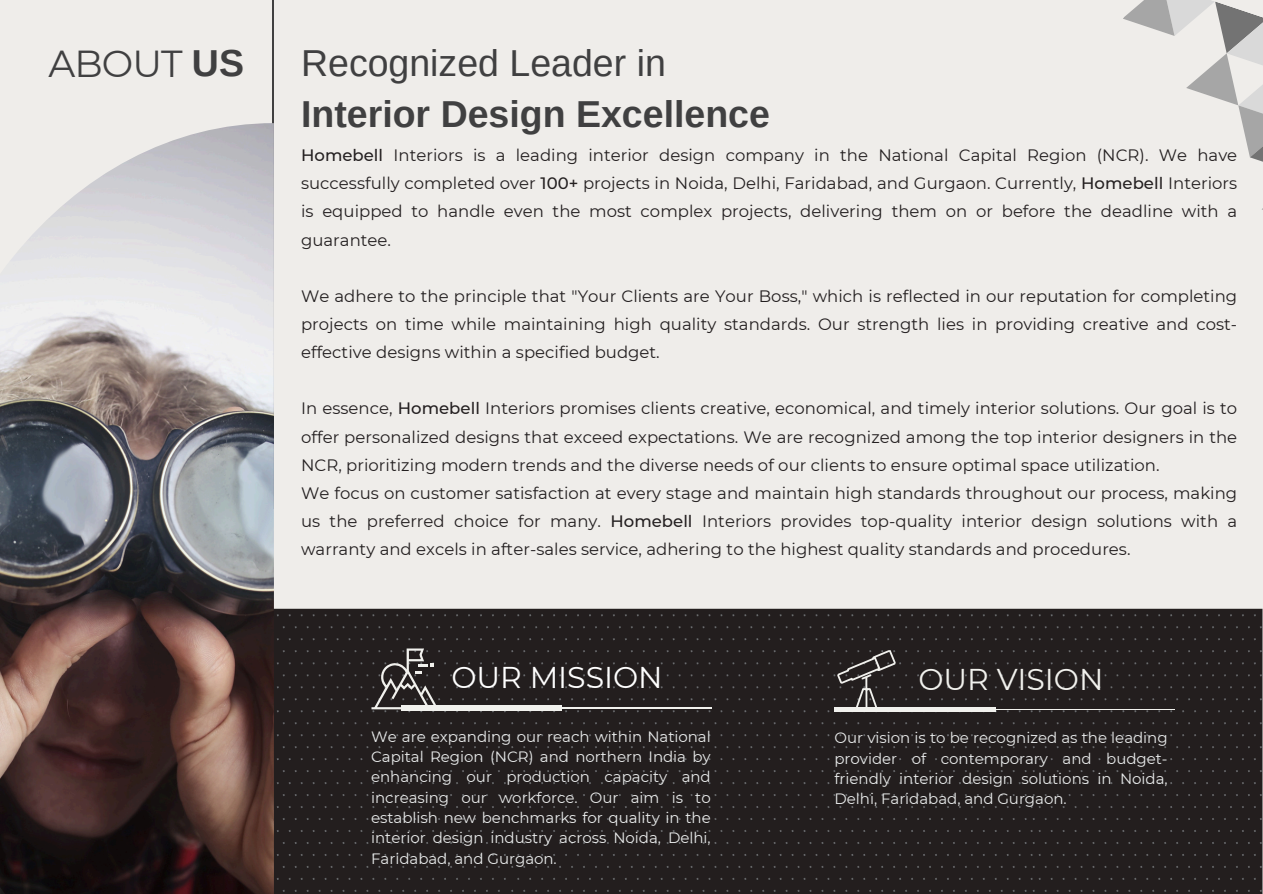
<style>
.page{position:relative;width:1263px;height:894px;background:#fff}
.page>*{position:absolute;margin:0;border:0;box-sizing:border-box;transform-origin:0 0}
.t1{font:700 37.5px "Arimo";color:#404041}
.t2{font:37.5px "Arimo";color:#404041}
.t3{font:37.5px "Montserrat";letter-spacing:-.025em;color:#404041}
.t4{font:30px "Montserrat";color:#fff}
.t5{font:30px "Montserrat";color:#f1f1ed}
.t6{font:16.5px/28.2px "Montserrat";color:#231f20;text-align:justify}
.t7{font:15px/20.2px "Montserrat";color:#e9ebeb;text-align:justify}
.s1{font-family:"Arimo";font-weight:700}
.s2{font-weight:500}
</style>
<div class="page">
<div style="left:0;top:0;width:1263px;height:893px;background:#efedea"></div>
<div style="left:274px;top:608px;width:989px;height:285px;background:#231e1e"></div>
<hr style="left:272px;top:0;width:2px;height:508px;background:#404041">
<div style="left:401px;top:705px;width:161px;height:5px;background:#f1f1ed"></div>
<hr style="left:449px;top:707px;width:262px;height:1px;background:#f1f1ed">
<svg style="left:371px;top:648px;width:69px;height:61px;background:#4e4a49"></svg>
<hr style="left:834px;top:707px;width:161px;height:4px;background:#f1f1ed">
<hr style="left:913px;top:709px;width:261px;height:1px;background:#f1f1ed">
<svg style="left:837px;top:650px;width:59px;height:57px;background:#3e3a3a"></svg>
<img style="left:0;top:123px;width:274px;height:770px">
<svg style="left:1123px;top:0;width:140px;height:210px"></svg>
<p class="t3" style="left:49px;top:40px;width:197px">ABOUT <span class="s1">US</span></p>
<p class="t2" style="left:301px;top:42px;width:366px">Recognized Leader in</p>
<p class="t1" style="left:301px;top:93px;width:470px">Interior Design Excellence</p>
<p class="t6" style="left:301px;top:141px;width:938px"><span class="s2">Homebell</span> Interiors is a leading interior design company in the National Capital Region (NCR). We have successfully completed over <span class="s2">100+</span> projects in Noida, Delhi, Faridabad, and Gurgaon. Currently, <span class="s2">Homebell</span> Interiors is equipped to handle even the most complex projects, delivering them on or before the deadline with a guarantee.</p>
<p class="t6" style="left:301px;top:282px;width:938px">We adhere to the principle that "Your Clients are Your Boss," which is reflected in our reputation for completing projects on time while maintaining high quality standards. Our strength lies in providing creative and cost&shy;effective designs within a specified budget.</p>
<p class="t6" style="left:301px;top:394px;width:938px">In essence, <span class="s2">Homebell</span> Interiors promises clients creative, economical, and timely interior solutions. Our goal is to offer personalized designs that exceed expectations. We are recognized among the top interior designers in the NCR, prioritizing modern trends and the diverse needs of our clients to ensure optimal space utilization.</p>
<p class="t6" style="left:301px;top:478px;width:938px">We focus on customer satisfaction at every stage and maintain high standards throughout our process, making us the preferred choice for many. <span class="s2">Homebell</span> Interiors provides top-quality interior design solutions with a warranty and excels in after-sales service, adhering to the highest quality standards and procedures.</p>
<h3 class="t4" style="left:451px;top:659px;width:213px">OUR MISSION</h3>
<p class="t5" style="left:918px;top:660px;width:186px">OUR VISION</p>
<p class="t7" style="left:371px;top:726px;width:341px">We are expanding our reach within National Capital Region (NCR) and northern India by enhancing our production capacity and increasing our workforce. Our aim is to establish new benchmarks for quality in the interior design industry across Noida, Delhi, Faridabad, and Gurgaon.</p>
<h3 class="t7" style="left:834px;top:727px;width:335px">Our vision is to be recognized as the leading provider of contemporary and budget&shy;friendly interior design solutions in Noida, Delhi, Faridabad, and Gurgaon.</h3>
</div>
